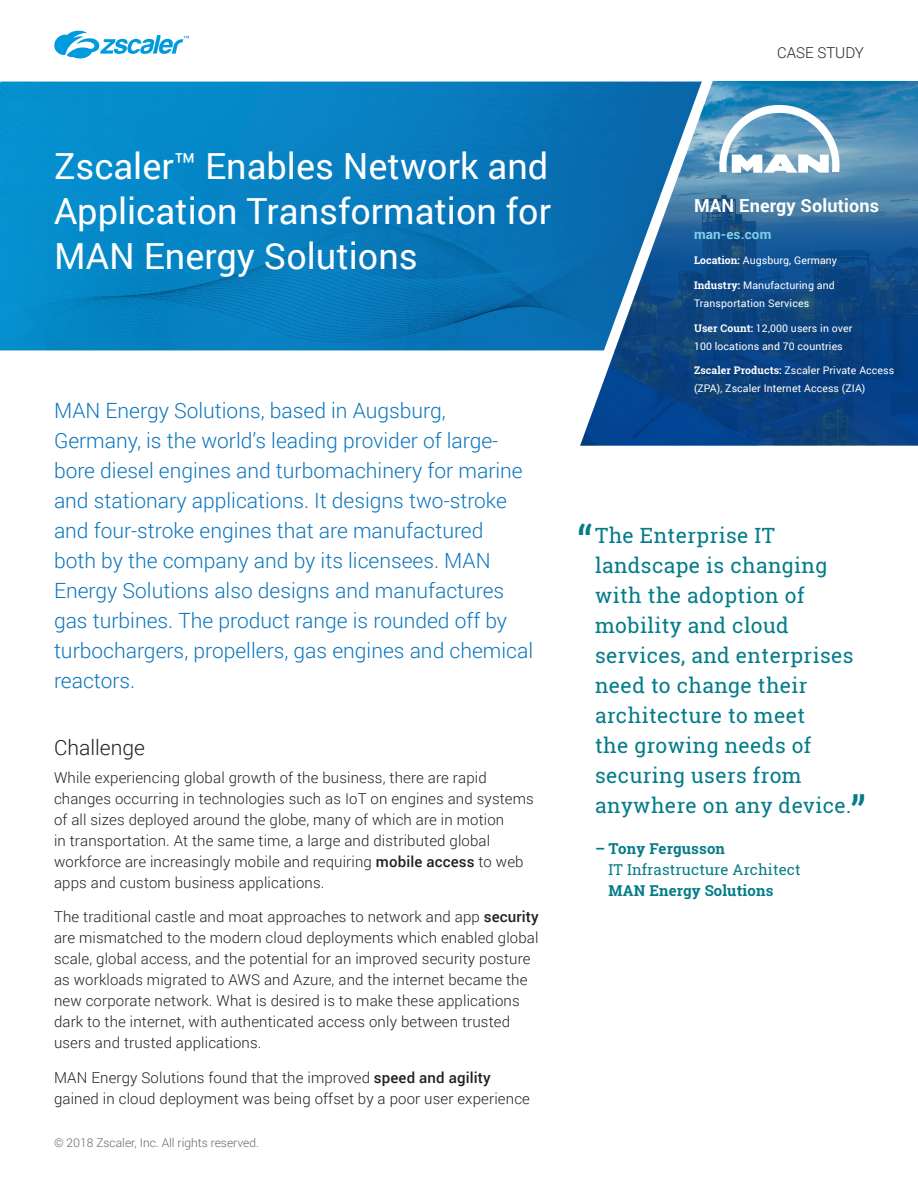
<style>
.page{position:relative;width:918px;height:1188px;background:#fff}
.page>*{position:absolute;margin:0;border:0;box-sizing:border-box;transform-origin:0 0}
.Quote_Text{font:42px "Roboto Slab";color:#047c89}
.Hero_Headline{font:36px/45px "Roboto";color:#fff;text-align:justify}
.Introduction{font:300 21px/30px "Roboto";color:#0c76bd}
.Quote_Text-2{font:21px/30px "Roboto Slab";letter-spacing:.02em;color:#047c89}
.t1{font:300 21px "Roboto";color:#231f20}
.Sidebar_H1{font:700 18px "Roboto";letter-spacing:.01em;color:#fff}
.Paragraph{font:300 15px/21px "Roboto";letter-spacing:.01em;color:#231f20}
.Quote_Attribution{font:700 15px/21px "Roboto Slab";letter-spacing:.01em;color:#047c89}
.Sidebar_H1-2{font:700 13.5px "Roboto";letter-spacing:.01em;color:#7dd1e7}
.t2{font:300 12px "Roboto";color:#656666}
.Sidebar_H1-3{font:10.5px/18px "Roboto";letter-spacing:.01em;color:#fff}
.s1{font-weight:500}
.s2{font-family:"Roboto Slab";font-weight:700}
.s3{font-weight:400}
</style>
<div class="page">
<svg style="left:714px;top:81px;width:204px;height:364px;background:#1d5991"></svg>
<svg style="left:54px;top:31px;width:135px;height:27px"></svg>
<svg style="left:0;top:82px;width:569px;height:268px;background:#067fc0"></svg>
<svg style="left:569px;top:81px;width:145px;height:365px;background:#296ea7"></svg>
<svg style="left:716px;top:101px;width:124px;height:72px"></svg>
<p class="Paragraph" style="left:777px;top:41px;width:88px">CASE STUDY</p>
<p class="Hero_Headline" style="left:54px;top:142px;width:499px">Zscaler™ Enables Network and Application Transformation for MAN Energy Solutions</p>
<p class="Introduction" style="left:54px;top:394px;width:481px">MAN Energy Solutions, based in Augsburg, Germany, is the world’s leading provider of large&shy;bore diesel engines and turbomachinery for marine and stationary applications. It designs two-stroke and four-stroke engines that are manufactured<br>both by the company and by its licensees. MAN Energy Solutions also designs and manufactures gas turbines. The product range is rounded off by turbochargers, propellers, gas engines and chemical reactors.</p>
<h1 class="t1" style="left:54px;top:733px;width:93px">Challenge</h1>
<p class="Paragraph" style="left:54px;top:766px;width:481px">While experiencing global growth of the business, there are rapid changes occurring in technologies such as IoT on engines and systems of all sizes deployed around the globe, many of which are in motion<br>in transportation. At the same time, a large and distributed global workforce are increasingly mobile and requiring <span class="s1">mobile access</span> to web apps and custom business applications.</p>
<p class="Paragraph" style="left:54px;top:906px;width:486px">The traditional castle and moat approaches to network and app <span class="s1">security </span>are mismatched to the modern cloud deployments which enabled global scale, global access, and the potential for an improved security posture as workloads migrated to AWS and Azure, and the internet became the new corporate network. What is desired is to make these applications dark to the internet, with authenticated access only between trusted users and trusted applications.</p>
<p class="Paragraph" style="left:54px;top:1066px;width:478px">MAN Energy Solutions found that the improved <span class="s1">speed and agility </span>gained in cloud deployment was being offset by a poor user experience</p>
<p class="t2" style="left:54px;top:1134px;width:206px">© 2018 Zscaler, Inc. All rights reserved.</p>
<p class="Sidebar_H1" style="left:694px;top:192px;width:187px">MAN Energy Solutions</p>
<p class="Sidebar_H1-2" style="left:694px;top:225px;width:79px">man-es.com</p>
<p class="Sidebar_H1-3" style="left:694px;top:251px;width:145px"><span class="s2">Location:</span> Augsburg, Germany</p>
<p class="Sidebar_H1-3" style="left:694px;top:276px;width:142px"><span class="s2">Industry:</span> Manufacturing and<br>Transportation Services</p>
<p class="Sidebar_H1-3" style="left:694px;top:318px;width:160px"><span class="s2">User Count:</span> 12,000 users in over<br>100 locations and 70 countries</p>
<p class="Sidebar_H1-3" style="left:694px;top:361px;width:202px"><span class="s2">Zscaler Products:</span> Zscaler Private Access (ZPA), Zscaler Internet Access (ZIA)</p>
<p class="Quote_Text" style="left:577px;top:512px;width:17px">“</p>
<p class="Quote_Text-2" style="left:595px;top:520px;width:260px">The Enterprise IT landscape is changing with the adoption of mobility and cloud services, and enterprises need to change their architecture to meet<br>the growing needs of securing users from anywhere on any device.</p>
<p class="Quote_Attribution" style="left:609px;top:838px;width:194px;text-indent:-14px">– Tony Fergusson<br><span class="s3">IT Infrastructure Architect<br></span>MAN Energy Solutions</p>
<p class="Quote_Text" style="left:850px;top:783px;width:17px">”</p>
</div>
